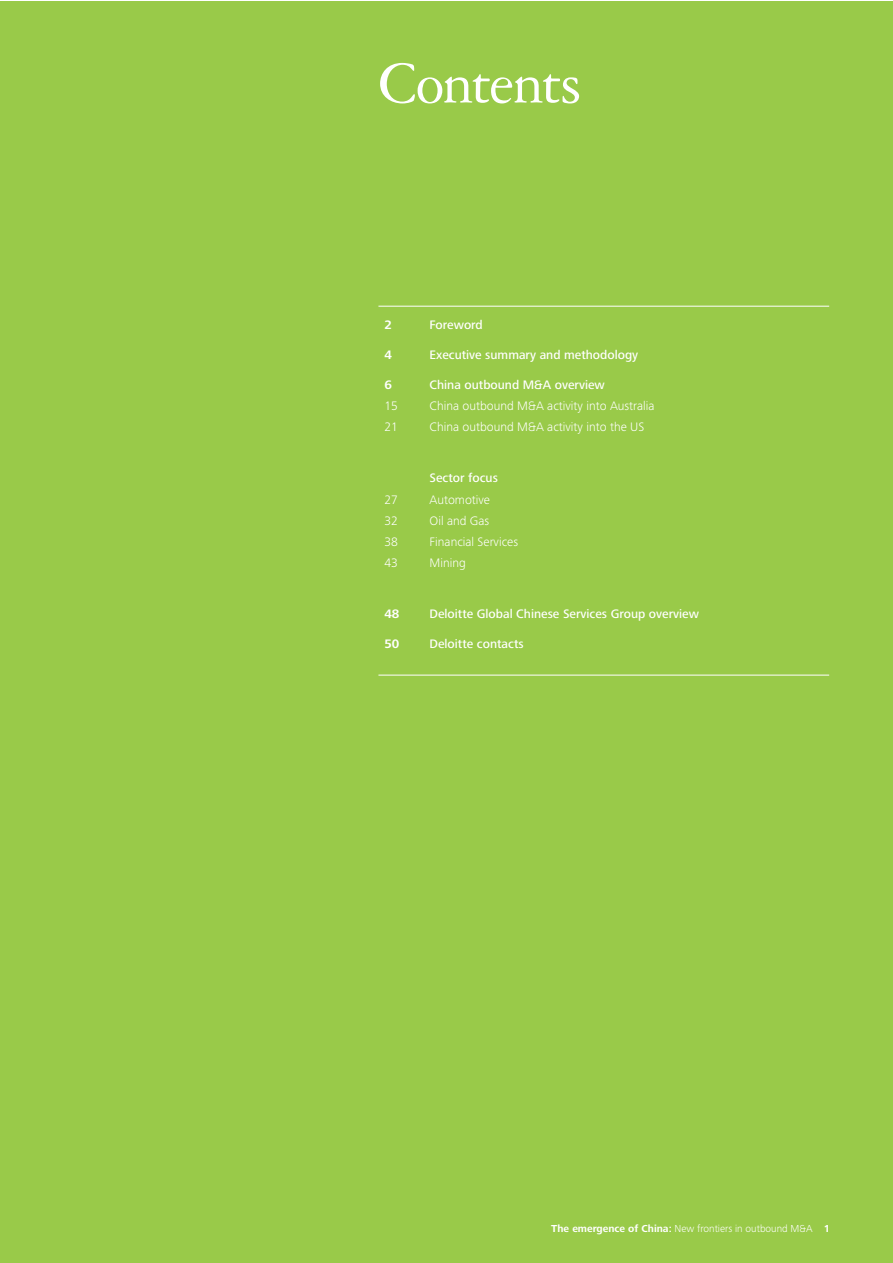
<style>
.page{position:relative;width:893px;height:1263px;background:#fff}
.page>*{position:absolute;margin:0;border:0;box-sizing:border-box;transform-origin:0 0}
.t1{font:63px "Garamond 3 LT Std";letter-spacing:-.03em;color:#fff}
.t2{font:500 12.75px "Frutiger Next Pro";color:#fff}
.t3{font:300 12.75px "Frutiger Next Pro";color:#fff}
.t4{font:700 12.75px "Frutiger Next Pro";color:#fff}
.t5{font:300 10.5px "Frutiger Next Pro";color:#fff}
.s1{font-weight:700}
</style>
<div class="page">
<div style="left:0;top:1px;width:892px;height:1262px;background:#99ca49"></div>
<hr style="left:378px;top:306px;width:451px;height:1px;background:#fff">
<hr style="left:378px;top:675px;width:451px;height:1px;background:#fff">
<h1 class="t1" style="left:378px;top:49px;width:205px">Contents</h1>
<p class="t4" style="left:384px;top:318px;width:9px">2</p>
<p class="t2" style="left:430px;top:318px;width:55px">Foreword</p>
<p class="t4" style="left:384px;top:348px;width:9px">4</p>
<p class="t2" style="left:430px;top:348px;width:210px">Executive summary and methodology</p>
<p class="t4" style="left:384px;top:377px;width:9px">6</p>
<p class="t2" style="left:430px;top:377px;width:177px">China outbound M&amp;A overview</p>
<p class="t3" style="left:384px;top:398px;width:15px">15</p>
<p class="t3" style="left:430px;top:398px;width:226px">China outbound M&amp;A activity into Australia</p>
<p class="t3" style="left:384px;top:420px;width:15px">21</p>
<p class="t3" style="left:430px;top:420px;width:216px">China outbound M&amp;A activity into the US</p>
<p class="t2" style="left:430px;top:471px;width:70px">Sector focus</p>
<p class="t3" style="left:384px;top:492px;width:15px">27</p>
<p class="t3" style="left:430px;top:492px;width:62px">Automotive</p>
<p class="t3" style="left:384px;top:513px;width:15px">32</p>
<p class="t3" style="left:430px;top:513px;width:61px">Oil and Gas</p>
<p class="t3" style="left:384px;top:534px;width:15px">38</p>
<p class="t3" style="left:430px;top:534px;width:90px">Financial Services</p>
<p class="t3" style="left:384px;top:556px;width:15px">43</p>
<p class="t3" style="left:430px;top:556px;width:38px">Mining</p>
<p class="t4" style="left:384px;top:607px;width:16px">48</p>
<p class="t2" style="left:430px;top:607px;width:271px">Deloitte Global Chinese Services Group overview</p>
<p class="t4" style="left:384px;top:636px;width:16px">50</p>
<p class="t2" style="left:430px;top:636px;width:96px">Deloitte contacts</p>
<p class="t5" style="left:551px;top:1222px;width:280px"><span class="s1">The emergence of China:</span> New frontiers in outbound M&amp;A <span class="s1">1</span></p>
</div>
